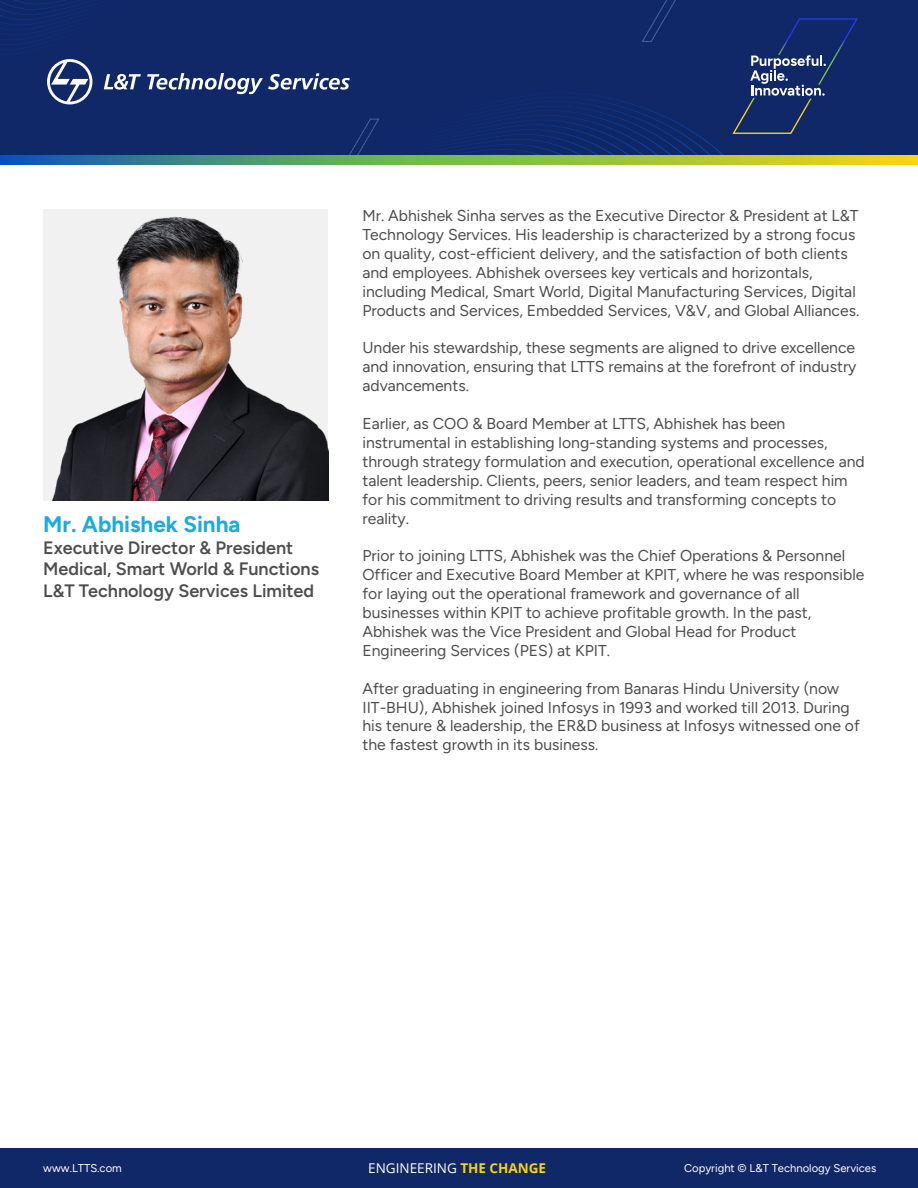
<style>
.page{position:relative;width:918px;height:1188px;background:#fff}
.page>*{position:absolute;margin:0;border:0;box-sizing:border-box;transform-origin:0 0}
.t1{font:700 22.5px "Figtree";color:#1babdd}
.t2{font:600 18px/21.6px "Figtree";color:#4d4d4f}
.t3{font:15.75px/18.9px "Figtree";color:#4d4d4f}
.t4{font:13.5px "Open Sans";color:#fff}
.t5{font:11.25px "Figtree";color:#fff}
.s1{font-weight:700;color:#fdd311}
</style>
<div class="page">
<div style="left:0;top:1148px;width:918px;height:40px;background:#112868"></div>
<div style="left:0;top:0;width:918px;height:164px;background:#112868"></div>
<div style="left:0;top:156px;width:918px;height:9px;background:#f4d218"></div>
<img style="left:43px;top:209px;width:285px;height:292px">
<svg style="left:0;top:0;width:858px;height:164px"></svg>
<h1 class="t1" style="left:43px;top:511px;width:199px">Mr. Abhishek Sinha</h1>
<p class="t2" style="left:43px;top:536px;width:277px">Executive Director &amp; President<br>Medical, Smart World &amp; Functions<br>L&amp;T Technology Services Limited</p>
<p class="t3" style="left:362px;top:206px;width:498px">Mr. Abhishek Sinha serves as the Executive Director &amp; President at L&amp;T Technology Services. His leadership is characterized by a strong focus on quality, cost-efficient delivery, and the satisfaction of both clients and employees. Abhishek oversees key verticals and horizontals, including Medical, Smart World, Digital Manufacturing Services, Digital Products and Services, Embedded Services, V&amp;V, and Global Alliances.</p>
<p class="t3" style="left:362px;top:339px;width:496px;text-align:justify">Under his stewardship, these segments are aligned to drive excellence and innovation, ensuring that LTTS remains at the forefront of industry advancements.</p>
<p class="t3" style="left:362px;top:414px;width:504px">Earlier, as COO &amp; Board Member at LTTS, Abhishek has been instrumental in establishing long-standing systems and processes, through strategy formulation and execution, operational excellence and talent leadership. Clients, peers, senior leaders, and team respect him for his commitment to driving results and transforming concepts to reality.</p>
<p class="t3" style="left:362px;top:546px;width:504px">Prior to joining LTTS, Abhishek was the Chief Operations &amp; Personnel Officer and Executive Board Member at KPIT, where he was responsible for laying out the operational framework and governance of all businesses within KPIT to achieve profitable growth. In the past, Abhishek was the Vice President and Global Head for Product Engineering Services (PES) at KPIT.</p>
<p class="t3" style="left:362px;top:679px;width:499px">After graduating in engineering from Banaras Hindu University (now IIT-BHU), Abhishek joined Infosys in 1993 and worked till 2013. During his tenure &amp; leadership, the ER&amp;D business at Infosys witnessed one of the fastest growth in its business.</p>
<p class="t4" style="left:368px;top:1159px;width:179px">ENGINEERING <span class="s1">THE CHANGE</span></p>
<p class="t5" style="left:43px;top:1161px;width:80px">www.LTTS.com</p>
<p class="t5" style="left:684px;top:1161px;width:194px">Copyright © L&amp;T Technology Services</p>
</div>
